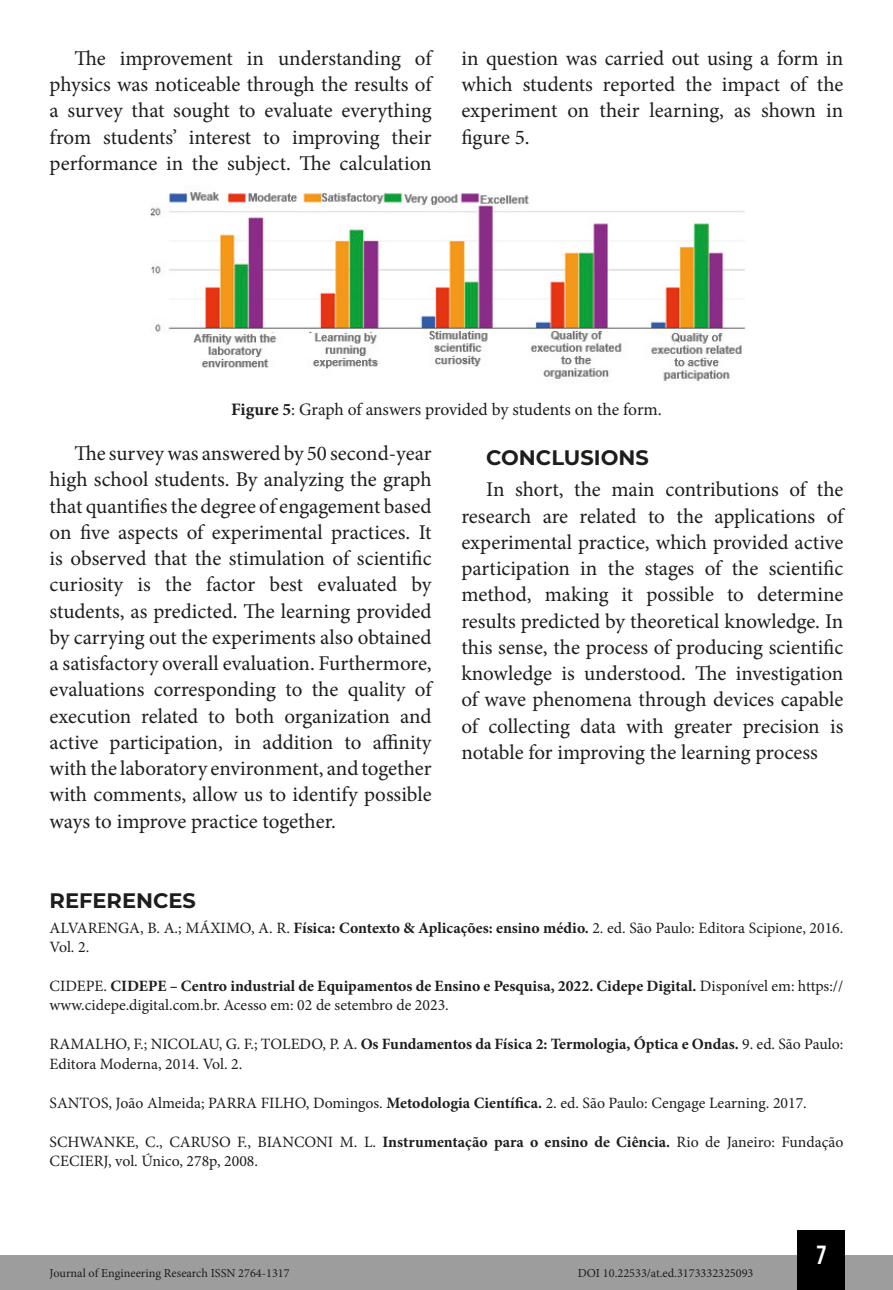
<style>
.page{position:relative;width:893px;height:1290px;background:#fff}
.page>*{position:absolute;margin:0;border:0;box-sizing:border-box;transform-origin:0 0}
.t1{font:26.25px "Bebas Kai";color:#fff}
.t2{font:21px/26.2px "Minion Pro";color:#1d1d1b;text-align:justify}
.t3{font:700 21px "Montserrat";color:#1d1d1b}
.t4{font:17.5px "Minion Pro";letter-spacing:-.005em;color:#1d1d1b}
.t5{font:15.75px/19.2px "Minion Pro";color:#1d1d1b}
.t6{font:12.25px "Minion Pro";color:#1d1d1b}
.s1{font-weight:700}
</style>
<div class="page">
<div style="left:0;top:1255px;width:893px;height:35px;background:#9d9d9d"></div>
<div style="left:797px;top:1230px;width:48px;height:60px;background:#000"></div>
<img style="left:150px;top:192px;width:596px;height:189px">
<p class="t2" style="left:50px;top:45px;width:384px;text-indent:25px">The improvement in understanding of physics was noticeable through the results of a survey that sought to evaluate everything from students’ interest to improving their performance in the subject. The calculation</p>
<p class="t2" style="left:461px;top:45px;width:384px">in question was carried out using a form in which students reported the impact of the experiment on their learning, as shown in figure 5.</p>
<p class="t4" style="left:231px;top:397px;width:432px"><span class="s1">Figure 5</span>: Graph of answers provided by students on the form.</p>
<p class="t2" style="left:50px;top:440px;width:384px;text-indent:25px">The survey was answered by 50 second-year high school students. By analyzing the graph that quantifies the degree of engagement based on five aspects of experimental practices. It is observed that the stimulation of scientific curiosity is the factor best evaluated by students, as predicted. The learning provided by carrying out the experiments also obtained a satisfactory overall evaluation. Furthermore, evaluations corresponding to the quality of execution related to both organization and active participation, in addition to affinity with the laboratory environment, and together with comments, allow us to identify possible ways to improve practice together.</p>
<p class="t3" style="left:486px;top:442px;width:164px">CONCLUSIONS</p>
<p class="t2" style="left:461px;top:477px;width:384px;text-indent:25px">In short, the main contributions of the research are related to the applications of experimental practice, which provided active participation in the stages of the scientific method, making it possible to determine results predicted by theoretical knowledge. In this sense, the process of producing scientific knowledge is understood. The investigation of wave phenomena through devices capable of collecting data with greater precision is notable for improving the learning process</p>
<p class="t3" style="left:50px;top:886px;width:148px">REFERENCES</p>
<p class="t5" style="left:50px;top:918px;width:795px">ALVARENGA, B. A.; MÁXIMO, A. R. <span class="s1">Física: Contexto &amp; Aplicações: ensino médio.</span> 2. ed. São Paulo: Editora Scipione, 2016.<br>Vol. 2.</p>
<p class="t5" style="left:50px;top:976px;width:795px">CIDEPE. <span class="s1">CIDEPE – Centro industrial de Equipamentos de Ensino e Pesquisa, 2022. Cidepe Digital.</span> Disponível em: https:// www.cidepe.digital.com.br. Acesso em: 02 de setembro de 2023.</p>
<p class="t5" style="left:50px;top:1035px;width:795px">RAMALHO, F.; NICOLAU, G. F.; TOLEDO, P. A. <span class="s1">Os Fundamentos da Física 2: Termologia, Óptica e Ondas.</span> 9. ed. São Paulo:<br>Editora Moderna, 2014. Vol. 2.</p>
<p class="t5" style="left:50px;top:1093px;width:759px">SANTOS, João Almeida; PARRA FILHO, Domingos. <span class="s1">Metodologia Científica.</span> 2. ed. São Paulo: Cengage Learning. 2017.</p>
<p class="t5" style="left:50px;top:1132px;width:795px">SCHWANKE, C., CARUSO F., BIANCONI M. L. <span class="s1">Instrumentação para o ensino de Ciência.</span> Rio de Janeiro: Fundação<br>CECIERJ, vol. Único, 278p, 2008.</p>
<p class="t6" style="left:50px;top:1265px;width:242px">Journal of Engineering Research ISSN 2764-1317</p>
<p class="t6" style="left:578px;top:1265px;width:177px">DOI 10.22533/at.ed.3173332325093</p>
<p class="t1" style="left:817px;top:1241px;width:11px">7</p>
</div>
